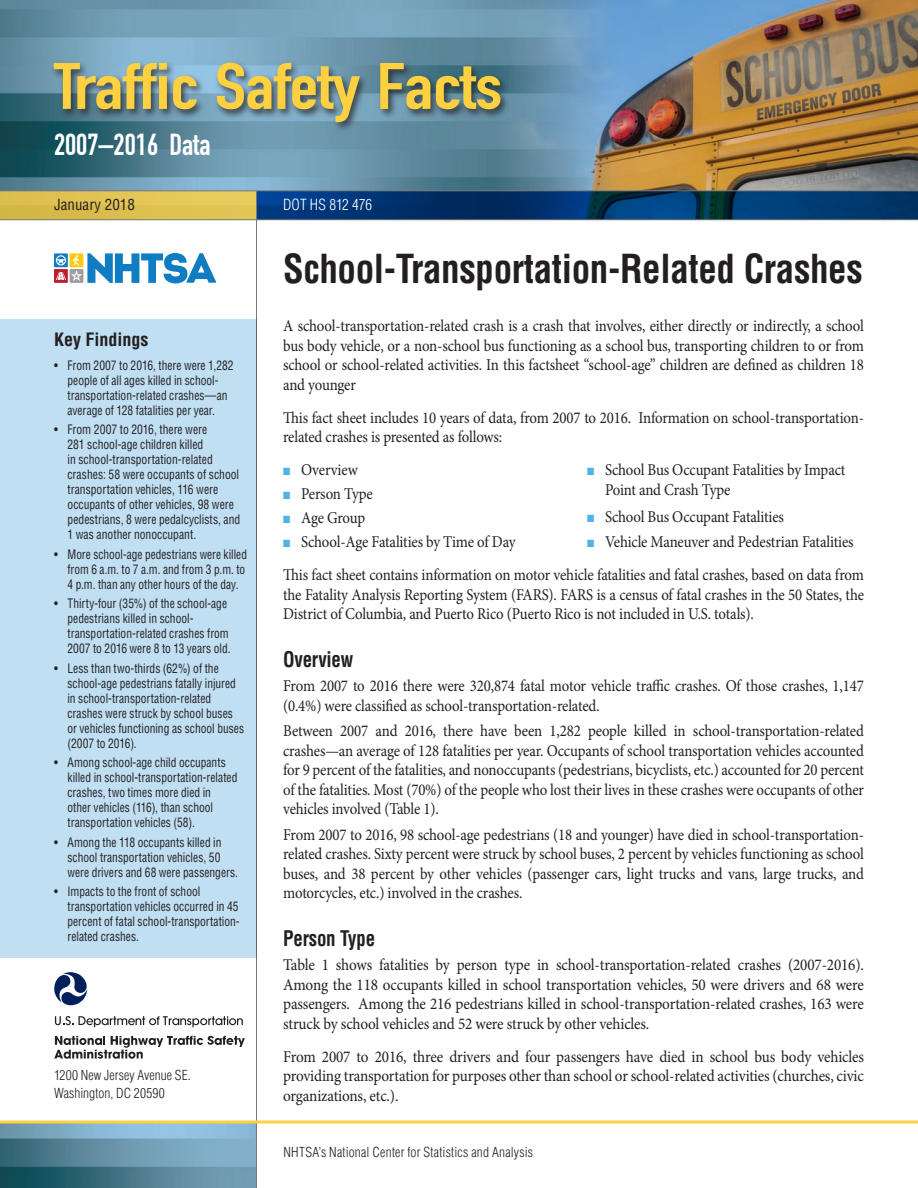
<style>
.page{position:relative;width:918px;height:1188px;background:#fff}
.page>*{position:absolute;margin:0;border:0;box-sizing:border-box;transform-origin:0 0}
.t1{font:64.5px "DIN Engschrift Std";letter-spacing:-.01em;color:#ffd03f;scale:1.2 1}
.t2{font:700 condensed 39px "Helvetica LT Std";letter-spacing:-.01em;color:#231f20;scale:.95 1}
.t3{font:30px "DIN Engschrift Std";color:#fff}
.HeadA{font:700 condensed 21px "Helvetica LT Std";letter-spacing:-.01em;color:#231f20;scale:.9 1}
.t4{font:700 condensed 18px "Helvetica LT Std";color:#231f20}
.Body{font:16.5px/19.5px "Minion Pro";letter-spacing:-.015em;color:#231f20;text-align:justify;scale:.9 1}
.Body-2{font:16.5px/19.5px "Minion Pro";letter-spacing:-.015em;color:#231f20;text-align:justify;scale:.92 1}
.t5{font:condensed 15px "Helvetica LT Std";letter-spacing:.005em;color:#231f20}
.t6{font:300 condensed 15px "Helvetica LT Std";letter-spacing:.005em;color:#fff}
.t7{font:300 condensed 13.5px/18px "Helvetica LT Std";letter-spacing:.01em;color:#231f20}
.t8{font:condensed 12.75px/15px "Helvetica LT Std";color:#231f20;scale:.9 1}
.t9{font:condensed 12.75px/15px "Helvetica LT Std";color:#231f20;scale:.91 1}
.t10{font:condensed 12.75px/15px "Helvetica LT Std";color:#231f20;scale:.89 1}
.s1{color:#53b3e8}
</style>
<div class="page">
<img style="left:0;top:0;width:918px;height:190px">
<svg style="left:257px;top:191px;width:661px;height:28px;background:#01376d"></svg>
<div style="left:0;top:191px;width:256px;height:29px;background:linear-gradient(to right,#d6ba49,#e7ca5b)"></div>
<hr style="left:0;top:190px;width:918px;height:1px;background:#76787b">
<img style="left:0;top:1124px;width:256px;height:64px">
<div style="left:50px;top:60px;width:460px;height:73px;background:#231f20;opacity:.75"></div>
<hr style="left:0;top:219px;width:918px;height:1px;background:#76787b">
<hr style="left:256px;top:191px;width:1px;height:997px;background:#76787b">
<svg style="left:0;top:1120px;width:918px;height:4px;background:#fad86c"></svg>
<svg style="left:54px;top:972px;width:34px;height:34px"></svg>
<svg style="left:55px;top:1016px;width:188px;height:11px"></svg>
<svg style="left:54px;top:1036px;width:191px;height:23px"></svg>
<svg style="left:54px;top:253px;width:14px;height:14px"></svg>
<div style="left:54px;top:269px;width:14px;height:14px;background:#be1d2c"></div>
<svg style="left:56px;top:253px;width:160px;height:30px"></svg>
<div style="left:0;top:319px;width:256px;height:639px;background:#c1dff3"></div>
<h1 class="t1" style="left:54px;top:48px;width:375px">Traffic Safety Facts</h1>
<h3 class="t3" style="left:54px;top:127px;width:158px">2007–2016 Data</h3>
<p class="t5" style="left:54px;top:195px;width:83px">January 2018</p>
<p class="t6" style="left:283px;top:195px;width:91px">DOT HS 812 476</p>
<p class="t4" style="left:54px;top:328px;width:96px">Key Findings</p>
<p class="t8" style="left:54px;top:357px;width:201px;text-align:center">• From 2007 to 2016, there were 1,282 people of all ages killed in school&shy;transportation-related crashes—an average of 128 fatalities per year.</p>
<p class="t9" style="left:68px;top:422px;width:191px;text-indent:-14px">• From 2007 to 2016, there were<br>281 school-age children killed<br>in school-transportation-related crashes: 58 were occupants of school transportation vehicles, 116 were occupants of other vehicles, 98 were pedestrians, 8 were pedalcyclists, and 1 was another nonoccupant.</p>
<p class="t10" style="left:68px;top:546px;width:203px;text-indent:-14px">• More school-age pedestrians were killed from 6 a.m. to 7 a.m. and from 3 p.m. to<br>4 p.m. than any other hours of the day.</p>
<p class="t8" style="left:68px;top:596px;width:183px;text-indent:-14px">• Thirty-four (35%) of the school-age pedestrians killed in school&shy;transportation-related crashes from 2007 to 2016 were 8 to 13 years old.</p>
<p class="t8" style="left:68px;top:660px;width:198px;text-indent:-14px">• Less than two-thirds (62%) of the school-age pedestrians fatally injured in school-transportation-related crashes were struck by school buses or vehicles functioning as school buses (2007 to 2016).</p>
<p class="t8" style="left:68px;top:755px;width:190px;text-indent:-14px">• Among school-age child occupants killed in school-transportation-related crashes, two times more died in other vehicles (116), than school transportation vehicles (58).</p>
<p class="t8" style="left:68px;top:834px;width:191px;text-indent:-14px">• Among the 118 occupants killed in school transportation vehicles, 50 were drivers and 68 were passengers.</p>
<p class="t8" style="left:68px;top:884px;width:193px;text-indent:-14px">• Impacts to the front of school transportation vehicles occurred in 45 percent of fatal school-transportation&shy;related crashes.</p>
<p class="t7" style="left:54px;top:1066px;width:138px">1200 New Jersey Avenue SE.<br>Washington, DC 20590</p>
<p class="t2" style="left:283px;top:245px;width:612px">School-Transportation-Related Crashes</p>
<p class="Body" style="left:283px;top:316px;width:647px">A school-transportation-related crash is a crash that involves, either directly or indirectly, a school bus body vehicle, or a non-school bus functioning as a school bus, transporting children to or from school or school-related activities. In this factsheet “school-age” children are defined as children 18 and younger</p>
<p class="Body" style="left:283px;top:408px;width:647px">This fact sheet includes 10 years of data, from 2007 to 2016. Information on school-transportation&shy;related crashes is presented as follows:</p>
<p class="Body" style="left:283px;top:460px;width:85px"><span class="s1">■</span> Overview</p>
<p class="Body" style="left:283px;top:484px;width:101px"><span class="s1">■</span> Person Type</p>
<p class="Body" style="left:283px;top:508px;width:93px"><span class="s1">■</span> Age Group</p>
<p class="Body" style="left:283px;top:532px;width:260px"><span class="s1">■</span> School-Age Fatalities by Time of Day</p>
<p class="Body" style="left:605px;top:460px;width:269px;text-indent:-18px"><span class="s1">■</span> School Bus Occupant Fatalities by Impact<br>Point and Crash Type</p>
<p class="Body" style="left:587px;top:507px;width:220px"><span class="s1">■</span> School Bus Occupant Fatalities</p>
<p class="Body" style="left:587px;top:532px;width:298px"><span class="s1">■</span> Vehicle Maneuver and Pedestrian Fatalities</p>
<p class="Body" style="left:283px;top:565px;width:647px">This fact sheet contains information on motor vehicle fatalities and fatal crashes, based on data from the Fatality Analysis Reporting System (FARS). FARS is a census of fatal crashes in the 50 States, the District of Columbia, and Puerto Rico (Puerto Rico is not included in U.S. totals).</p>
<p class="HeadA" style="left:283px;top:646px;width:80px">Overview</p>
<p class="Body" style="left:283px;top:676px;width:647px">From 2007 to 2016 there were 320,874 fatal motor vehicle traffic crashes. Of those crashes, 1,147 (0.4%) were classified as school-transportation-related.</p>
<p class="Body" style="left:283px;top:721px;width:647px">Between 2007 and 2016, there have been 1,282 people killed in school-transportation-related crashes—an average of 128 fatalities per year. Occupants of school transportation vehicles accounted for 9 percent of the fatalities, and nonoccupants (pedestrians, bicyclists, etc.) accounted for 20 percent of the fatalities. Most (70%) of the people who lost their lives in these crashes were occupants of other vehicles involved (Table 1).</p>
<p class="Body" style="left:283px;top:825px;width:647px">From 2007 to 2016, 98 school-age pedestrians (18 and younger) have died in school-transportation&shy;related crashes. Sixty percent were struck by school buses, 2 percent by vehicles functioning as school buses, and 38 percent by other vehicles (passenger cars, light trucks and vans, large trucks, and motorcycles, etc.) involved in the crashes.</p>
<p class="HeadA" style="left:283px;top:925px;width:104px">Person Type</p>
<p class="Body-2" style="left:283px;top:955px;width:633px">Table 1 shows fatalities by person type in school-transportation-related crashes (2007-2016).<br>Among the 118 occupants killed in school transportation vehicles, 50 were drivers and 68 were passengers. Among the 216 pedestrians killed in school-transportation-related crashes, 163 were struck by school vehicles and 52 were struck by other vehicles.</p>
<p class="Body-2" style="left:283px;top:1047px;width:633px">From 2007 to 2016, three drivers and four passengers have died in school bus body vehicles providing transportation for purposes other than school or school-related activities (churches, civic organizations, etc.).</p>
<p class="t7" style="left:284px;top:1143px;width:251px">NHTSA’s National Center for Statistics and Analysis</p>
</div>
